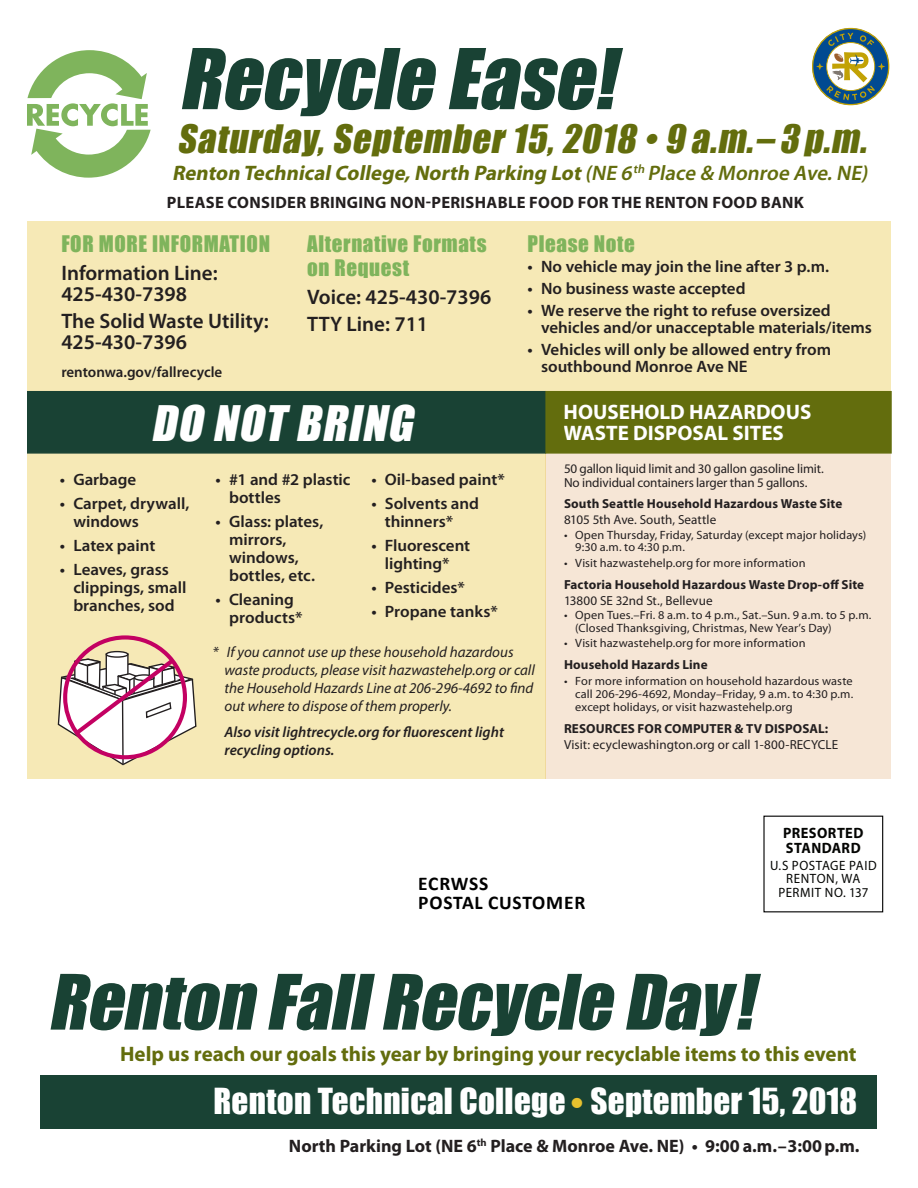
<style>
.page{position:relative;width:918px;height:1188px;background:#fff}
.page>*{position:absolute;margin:0;border:0;box-sizing:border-box;transform-origin:0 0}
.t1{font:italic 77.4px "Impact";color:#194234}
.t2{font:italic 70.5px "Impact";color:#194234}
.t3{font:italic 45px "Impact";color:#fff}
.t4{font:italic 36px "Impact";color:#636d0d}
.t5{font:33px "Impact";letter-spacing:.01em;color:#fff}
.t6{font:600 21px/21px "Myriad Pro";color:#231f20}
.t7{font:700 21px "Myriad Pro";color:#636d0d}
.t8{font:italic 700 21px "Myriad Pro";color:#636d0d}
.t9{font:21px/24px "Impact";letter-spacing:.03em;color:#7fb45c}
.t10{font:700 21px/21px "Myriad Pro";color:#fff}
.t11{font:700 19.5px "Calibri";letter-spacing:.04em;color:#000}
.t12{font:700 18px "Myriad Pro";color:#231f20}
.t13{font:600 16.5px/18px "Myriad Pro";letter-spacing:-.005em;color:#231f20}
.t14{font:700 16.5px "Myriad Pro";letter-spacing:.02em;color:#231f20}
.t15{font:italic 15px/18px "Myriad Pro";color:#231f20}
.t16{font:italic 600 15px/18px "Myriad Pro";color:#231f20}
.t17{font:600 15px "Myriad Pro";color:#231f20}
.t18{font:700 15px "Myriad Pro";letter-spacing:.025em;color:#040503;scale:.96 1}
.t19{font:13.5px "Myriad Pro";letter-spacing:.04em;color:#040503;scale:.96 1}
.t20{font:13.2px/14.2px "Myriad Pro";letter-spacing:-.005em;color:#231f20}
.t21{font:700 13.2px "Myriad Pro";letter-spacing:.01em;color:#231f20}
.t22{font:12px/12.8px "Myriad Pro";letter-spacing:.01em;color:#231f20}
.s1{font-weight:600}
.s2{font-size:36px;color:#e7c12e}
</style>
<div class="page">
<div style="left:40px;top:1075px;width:838px;height:53px;background:#194234"></div>
<svg style="left:812px;top:28px;width:77px;height:77px"></svg>
<div style="left:546px;top:391px;width:345px;height:387px;background:#f6e6d6"></div>
<div style="left:27px;top:391px;width:518px;height:387px;background:#f6e9b6"></div>
<div style="left:27px;top:391px;width:519px;height:63px;background:#194234;border:2px solid #194234"></div>
<div style="left:545px;top:391px;width:347px;height:63px;background:#636d0d;border:2px solid #636d0d"></div>
<div style="left:27px;top:221px;width:864px;height:170px;background:#f6e9b6"></div>
<svg style="left:27px;top:50px;width:124px;height:128px"></svg>
<svg style="left:57px;top:635px;width:140px;height:131px"></svg>
<p class="t1" style="left:179px;top:19px;width:457px">Recycle Ease!</p>
<p class="t4" style="left:177px;top:111px;width:700px">Saturday,September15,2018 •9 a.m.– 3 p.m.</p>
<p class="t8" style="left:172px;top:160px;width:702px">Renton TechnicalCollege,North Parking Lot<span class="s1">(NE 6</span><sup>th</sup><span class="s1">Place &amp; Monroe Ave.NE)</span></p>
<p class="t14" style="left:167px;top:191px;width:639px">PLEASE CONSIDER BRINGING NON-PERISHABLE FOOD FOR THE RENTON FOOD BANK</p>
<p class="t9" style="left:61px;top:231px;width:210px">FOR MORE INFORMATION</p>
<p class="t6" style="left:61px;top:262px;width:158px">Information Line:<br>425-430-7398</p>
<p class="t6" style="left:61px;top:310px;width:209px">The Solid Waste Utility:<br>425-430-7396</p>
<p class="t17" style="left:61px;top:363px;width:163px">rentonwa.gov/fallrecycle</p>
<p class="t9" style="left:307px;top:231px;width:181px">Alternative Formats on Request</p>
<p class="t6" style="left:307px;top:286px;width:186px">Voice: 425-430-7396</p>
<p class="t6" style="left:307px;top:313px;width:123px">TTY Line: 711</p>
<p class="t3" style="left:151px;top:388px;width:274px">DO NOT BRING</p>
<p class="t9" style="left:528px;top:231px;width:109px">Please Note</p>
<p class="t13" style="left:528px;top:257px;width:303px">• No vehicle may join the line after 3 p.m.</p>
<p class="t13" style="left:528px;top:279px;width:220px">• No business waste accepted</p>
<p class="t13" style="left:541px;top:302px;width:333px;line-height:16.5px;text-indent:-14px">• We reserve the right to refuse oversized vehicles and/or unacceptable materials/items</p>
<p class="t13" style="left:541px;top:341px;width:292px;line-height:16.5px;text-indent:-14px">• Vehicles will only be allowed entry from southbound Monroe Ave NE</p>
<p class="t10" style="left:564px;top:401px;width:249px">HOUSEHOLD HAZARDOUS<br>WASTE DISPOSAL SITES</p>
<p class="t13" style="left:60px;top:470px;width:78px">• Garbage</p>
<p class="t13" style="left:73px;top:494px;width:118px;text-indent:-14px">• Carpet, drywall, windows</p>
<p class="t13" style="left:60px;top:536px;width:97px">• Latex paint</p>
<p class="t13" style="left:73px;top:560px;width:115px;text-indent:-14px">• Leaves, grass clippings, small branches, sod</p>
<p class="t13" style="left:371px;top:470px;width:135px">• Oil-based paint*</p>
<p class="t13" style="left:385px;top:494px;width:96px;text-indent:-13px">• Solvents and thinners*</p>
<p class="t13" style="left:371px;top:536px;width:100px;text-align:center">• Fluorescent lighting*</p>
<p class="t13" style="left:371px;top:578px;width:95px">• Pesticides*</p>
<p class="t13" style="left:371px;top:602px;width:128px">• Propane tanks*</p>
<p class="t15" style="left:225px;top:642px;width:312px;text-indent:-12px">* If you cannot use up these household hazardous waste products, please visit hazwastehelp.org or call the Household Hazards Line at 206-296-4692 to find out where to dispose of them properly.</p>
<p class="t16" style="left:225px;top:723px;width:281px">Also visit lightrecycle.org for fluorescent light recycling options.</p>
<p class="t13" style="left:229px;top:470px;width:123px;text-indent:-14px">• #1 and #2 plastic bottles</p>
<p class="t13" style="left:229px;top:512px;width:96px;text-indent:-14px">• Glass: plates, mirrors, windows, bottles, etc.</p>
<p class="t13" style="left:229px;top:590px;width:75px;text-indent:-14px">• Cleaning products*</p>
<p class="t20" style="left:564px;top:461px;width:261px">50 gallon liquid limit and 30 gallon gasoline limit.<br>No individual containers larger than 5 gallons.</p>
<p class="t21" style="left:564px;top:495px;width:280px">South Seattle Household Hazardous Waste Site</p>
<p class="t20" style="left:564px;top:512px;width:154px">8105 5th Ave. South, Seattle</p>
<p class="t22" style="left:575px;top:528px;width:292px;text-indent:-11px">• Open Thursday, Friday, Saturday (except major holidays)<br>9:30 a.m. to 4:30 p.m.</p>
<p class="t22" style="left:564px;top:556px;width:243px">• Visit hazwastehelp.org for more information</p>
<p class="t21" style="left:564px;top:576px;width:302px">Factoria Household Hazardous Waste Drop-off Site</p>
<p class="t20" style="left:564px;top:593px;width:150px">13800 SE 32nd St., Bellevue</p>
<p class="t22" style="left:575px;top:609px;width:298px;text-indent:-11px">• Open Tues.–Fri. 8 a.m. to 4 p.m., Sat.–Sun. 9 a.m. to 5 p.m. (Closed Thanksgiving, Christmas, New Year’s Day)</p>
<p class="t22" style="left:564px;top:637px;width:243px">• Visit hazwastehelp.org for more information</p>
<p class="t21" style="left:564px;top:656px;width:145px">Household Hazards Line</p>
<p class="t22" style="left:575px;top:675px;width:280px;text-align:justify;text-indent:-11px">• For more information on household hazardous waste call 206-296-4692, Monday–Friday, 9 a.m. to 4:30 p.m. except holidays, or visit hazwastehelp.org</p>
<p class="t21" style="left:564px;top:720px;width:266px">RESOURCES FOR COMPUTER &amp; TV DISPOSAL:</p>
<p class="t20" style="left:564px;top:737px;width:276px">Visit: ecyclewashington.org or call 1-800-RECYCLE</p>
<p class="t11" style="left:418px;top:871px;width:72px">ECRWSS</p>
<p class="t11" style="left:418px;top:891px;width:169px">POSTAL CUSTOMER</p>
<p class="t18" style="left:783px;top:824px;width:85px">PRESORTED</p>
<p class="t18" style="left:786px;top:839px;width:79px">STANDARD</p>
<p class="t19" style="left:770px;top:857px;width:113px">U.S POSTAGE PAID</p>
<p class="t19" style="left:786px;top:871px;width:79px">RENTON, WA</p>
<p class="t19" style="left:778px;top:884px;width:95px">PERMIT NO. 137</p>
<p class="t2" style="left:48px;top:947px;width:725px">Renton FallRecycle Day!</p>
<p class="t7" style="left:120px;top:1040px;width:738px">Help us reach our goals this year by bringing your recyclable items to this event</p>
<p class="t5" style="left:214px;top:1075px;width:645px">Renton Technical College <span class="s2">•</span> September 15, 2018</p>
<p class="t12" style="left:289px;top:1135px;width:572px">North Parking Lot (NE 6<sup>th</sup> Place &amp; Monroe Ave. NE) • 9:00 a.m.–3:00 p.m.</p>
</div>
